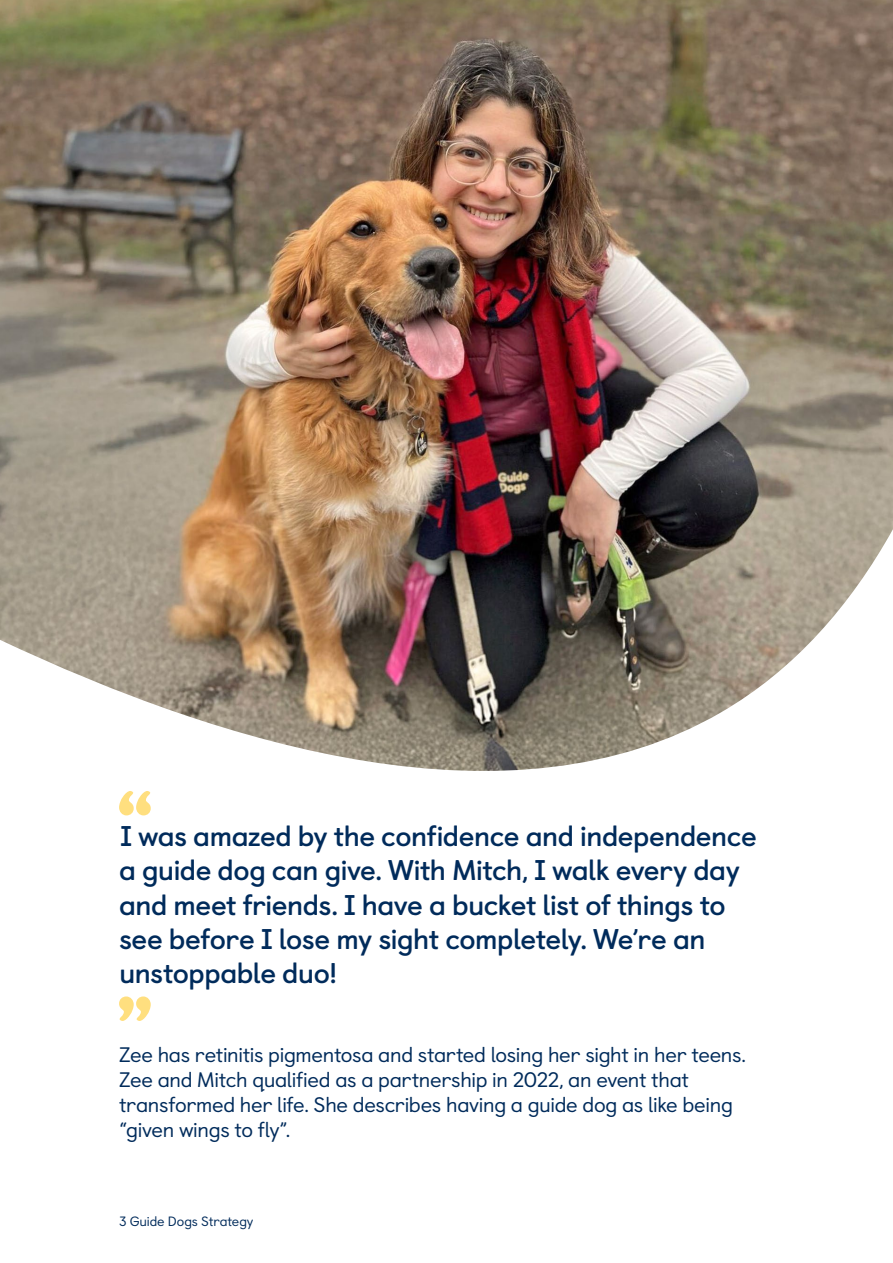
<style>
.page{position:relative;width:893px;height:1263px;background:#fff}
.page>*{position:absolute;margin:0;border:0;box-sizing:border-box;transform-origin:0 0}
.P_Body{font:700 28.5px/34.2px "Castledown";letter-spacing:-.02em;color:#002b5b}
.P_Body-2{font:21px/25.2px "Castledown";letter-spacing:-.015em;color:#002b5b}
.t1{font:13.5px "Castledown";letter-spacing:-.01em;color:#002b5b}
.s1{color:#fff}
</style>
<div class="page">
<svg style="left:119px;top:791px;width:32px;height:24px"></svg>
<svg style="left:119px;top:996px;width:32px;height:25px"></svg>
<img style="left:0;top:0;width:893px;height:771px">
<p class="P_Body" style="left:119px;top:817px;width:639px">I was amazed by the confidence and independence a guide dog can give. With Mitch, I walk every day and meet friends. I have a bucket list of things to see before I lose my sight completely. We’re an unstoppable duo!<span class="s1">”</span></p>
<p class="P_Body-2" style="left:119px;top:1040px;width:626px">Zee has retinitis pigmentosa and started losing her sight in her teens.<br>Zee and Mitch qualified as a partnership in 2022, an event that transformed her life. She describes having a guide dog as like being “given wings to fly”.</p>
<p class="t1" style="left:119px;top:1210px;width:136px">3 Guide Dogs Strategy</p>
</div>
